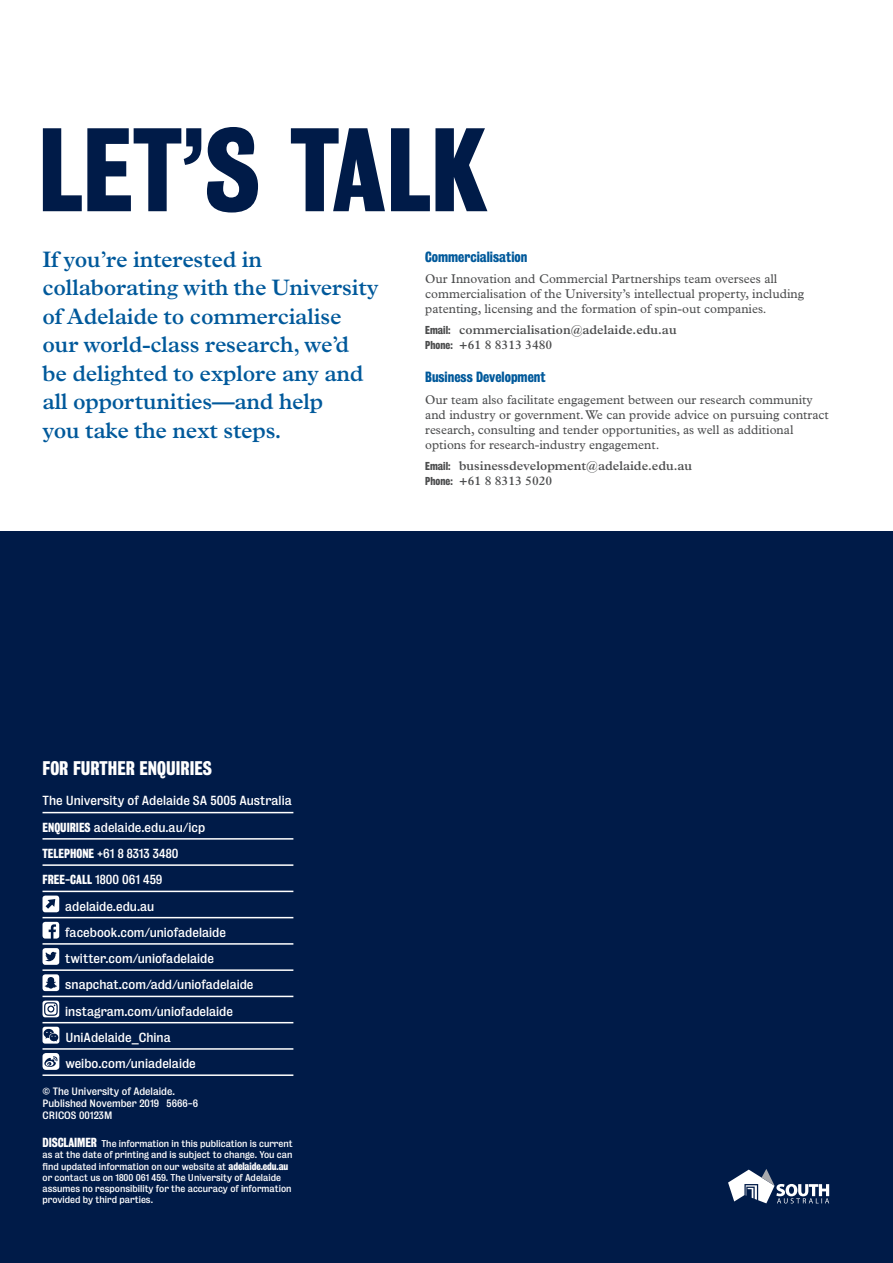
<style>
.page{position:relative;width:893px;height:1263px;background:#fff}
.page>*{position:absolute;margin:0;border:0;box-sizing:border-box;transform-origin:0 0}
.H1__A4{font:700 108px "Bureau Grot Condensed";color:#001b48}
.Intro_text{font:600 22.5px/28.5px "Plantin MT Std";letter-spacing:-.01em;color:#00599b}
.t1{font:700 18px "Bureau Grot Condensed";color:#fff}
.t2{font:700 13.5px "Bureau Grot Condensed";color:#00599b}
.Body_Text{font:12.75px/15px "Plantin MT Std";color:#4b4c4d}
.Body_Text-2{font:600 12.75px "Plantin MT Std";color:#4b4c4d}
.Contacts_reverse{font:12px "Bureau Grot";color:#fff}
.Body_Text-3{font:9.75px/12px "Bureau Grot";color:#fff}
.Body_Text-4{font:9px/11.2px "Bureau Grot";color:#fff}
.s1{font-family:"Bureau Grot Condensed";font-weight:700;font-size:10.5px}
.s2{font-family:"Bureau Grot Condensed";font-weight:700}
.s3{font-family:"Bureau Grot Condensed";font-weight:700;font-size:12px}
.s4{font-family:"Bureau Grot Condensed";font-weight:700;font-size:9.75px}
</style>
<div class="page">
<div style="left:0;top:531px;width:893px;height:732px;background:#001b48"></div>
<hr style="left:43px;top:812px;width:250px;height:1px;background:#fff">
<hr style="left:43px;top:838px;width:250px;height:2px;background:#fff">
<hr style="left:43px;top:864px;width:250px;height:2px;background:#fff">
<hr style="left:43px;top:891px;width:250px;height:1px;background:#fff">
<hr style="left:43px;top:917px;width:250px;height:1px;background:#fff">
<hr style="left:43px;top:943px;width:250px;height:2px;background:#fff">
<hr style="left:43px;top:969px;width:250px;height:2px;background:#fff">
<hr style="left:43px;top:996px;width:250px;height:1px;background:#fff">
<hr style="left:43px;top:1022px;width:250px;height:1px;background:#fff">
<hr style="left:43px;top:1048px;width:250px;height:2px;background:#fff">
<hr style="left:43px;top:1074px;width:250px;height:2px;background:#fff">
<svg style="left:43px;top:895px;width:16px;height:17px"></svg>
<svg style="left:43px;top:922px;width:16px;height:16px"></svg>
<svg style="left:43px;top:948px;width:16px;height:17px"></svg>
<svg style="left:43px;top:974px;width:16px;height:17px"></svg>
<svg style="left:43px;top:1000px;width:16px;height:17px"></svg>
<svg style="left:43px;top:1027px;width:16px;height:16px"></svg>
<svg style="left:43px;top:1053px;width:16px;height:17px"></svg>
<svg style="left:728px;top:1169px;width:101px;height:34px"></svg>
<p class="H1__A4" style="left:38px;top:108px;width:450px">LET’S TALK</p>
<p class="Intro_text" style="left:43px;top:245px;width:337px">If you’re interested in collaborating with the University of Adelaide to commercialise our world-class research, we’d be delighted to explore any and all opportunities—and help<br>you take the next steps.</p>
<h2 class="t2" style="left:425px;top:249px;width:104px">Commercialisation</h2>
<p class="Body_Text" style="left:425px;top:271px;width:380px">Our Innovation and Commercial Partnerships team oversees all commercialisation of the University’s intellectual property, including patenting, licensing and the formation of spin-out companies.</p>
<p class="Body_Text-2" style="left:425px;top:323px;width:253px"><span class="s1">Email:</span> commercialisation@adelaide.edu.au</p>
<p class="Body_Text-2" style="left:425px;top:338px;width:129px"><span class="s1">Phone:</span> +61 8 8313 3480</p>
<h2 class="t2" style="left:425px;top:369px;width:122px">Business Development</h2>
<p class="Body_Text" style="left:425px;top:392px;width:405px">Our team also facilitate engagement between our research community and industry or government. We can provide advice on pursuing contract research, consulting and tender opportunities, as well as additional options for research-industry engagement.</p>
<p class="Body_Text-2" style="left:425px;top:458px;width:269px"><span class="s1">Email:</span> businessdevelopment@adelaide.edu.au</p>
<p class="Body_Text-2" style="left:425px;top:473px;width:129px"><span class="s1">Phone:</span> +61 8 8313 5020</p>
<h2 class="t1" style="left:43px;top:758px;width:171px">FOR FURTHER ENQUIRIES</h2>
<p class="Contacts_reverse" style="left:43px;top:794px;width:251px">The University of Adelaide SA 5005 Australia</p>
<p class="Contacts_reverse" style="left:43px;top:820px;width:164px"><span class="s2">ENQUIRIES</span> adelaide.edu.au/icp</p>
<p class="Contacts_reverse" style="left:43px;top:846px;width:137px"><span class="s2">TELEPHONE</span> +61 8 8313 3480</p>
<p class="Contacts_reverse" style="left:43px;top:872px;width:122px"><span class="s2">FREE-CALL</span> 1800 061 459</p>
<p class="Contacts_reverse" style="left:65px;top:899px;width:91px">adelaide.edu.au</p>
<p class="Contacts_reverse" style="left:65px;top:925px;width:162px">facebook.com/uniofadelaide</p>
<p class="Contacts_reverse" style="left:65px;top:951px;width:150px">twitter.com/uniofadelaide</p>
<p class="Contacts_reverse" style="left:65px;top:978px;width:190px">snapchat.com/add/uniofadelaide</p>
<p class="Contacts_reverse" style="left:65px;top:1004px;width:169px">instagram.com/uniofadelaide</p>
<p class="Contacts_reverse" style="left:65px;top:1030px;width:107px">UniAdelaide_China</p>
<p class="Contacts_reverse" style="left:65px;top:1056px;width:132px">weibo.com/uniadelaide</p>
<p class="Body_Text-3" style="left:43px;top:1085px;width:157px">© The University of Adelaide.<br>Published November 2019 5666-6<br>CRICOS 00123M</p>
<p class="Body_Text-4" style="left:43px;top:1138px;width:252px"><span class="s3">DISCLAIMER</span> The information in this publication is current as at the date of printing and is subject to change. You can find updated information on our website at <span class="s4">adelaide.edu.au </span>or contact us on 1800 061 459. The University of Adelaide assumes no responsibility for the accuracy of information provided by third parties.</p>
</div>
